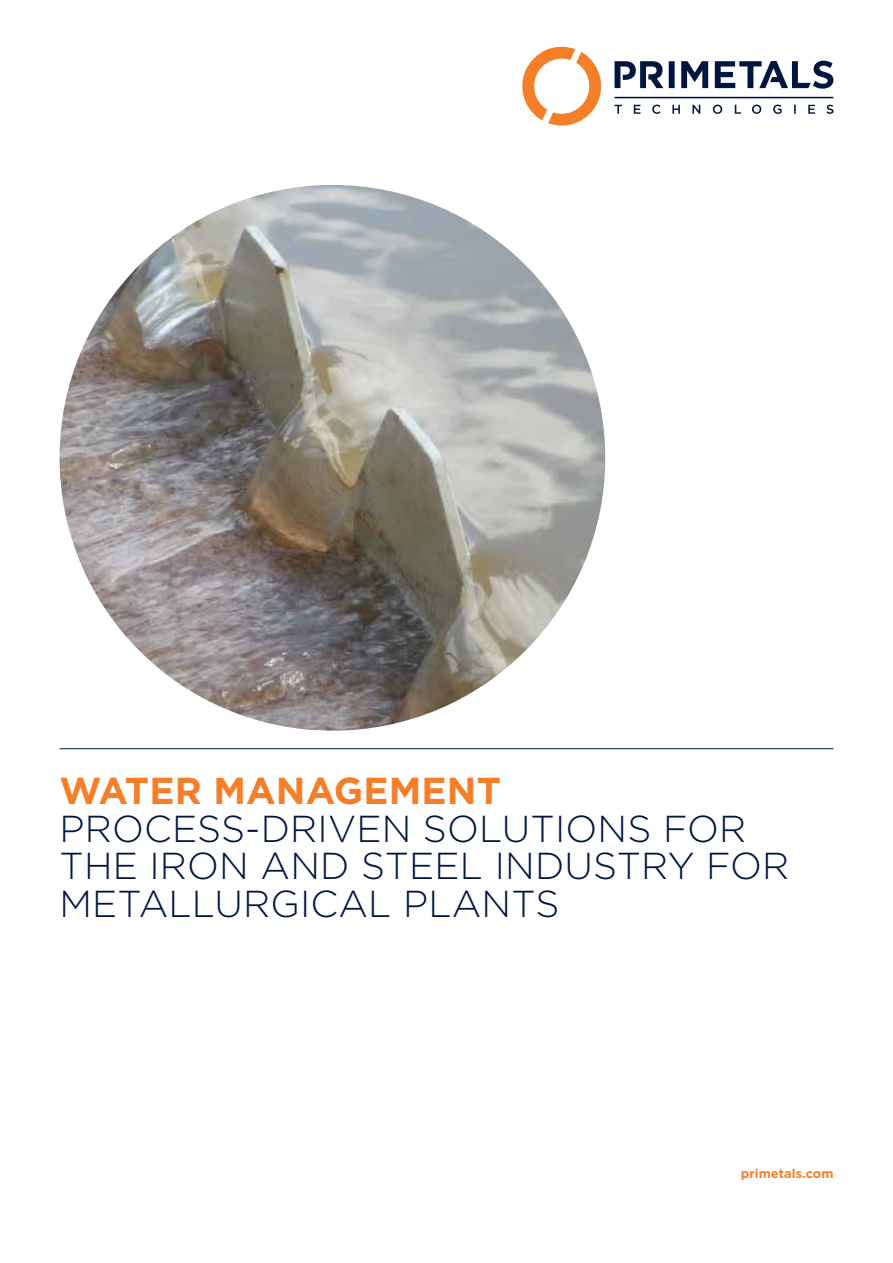
<style>
.page{position:relative;width:893px;height:1263px;background:#fff}
.page>*{position:absolute;margin:0;border:0;box-sizing:border-box;transform-origin:0 0}
.t1{font:300 37.5px/37.5px "Gotham";letter-spacing:.005em;color:#001641}
.t2{font:700 37.5px "Gotham";letter-spacing:.005em;color:#f57e29}
.t3{font:700 12.75px "Gotham";letter-spacing:.005em;color:#f57e29}
</style>
<div class="page">
<svg style="left:522px;top:47px;width:79px;height:79px"></svg>
<svg style="left:614px;top:97px;width:219px;height:1px"></svg>
<svg style="left:615px;top:61px;width:218px;height:28px"></svg>
<svg style="left:614px;top:105px;width:219px;height:9px"></svg>
<hr style="left:60px;top:748px;width:773px;height:1px;background:#001641">
<img style="left:60px;top:185px;width:545px;height:546px;border-radius:273px">
<p class="t2" style="left:60px;top:766px;width:443px">WATER MANAGEMENT</p>
<p class="t1" style="left:60px;top:809px;width:731px">PROCESS-DRIVEN SOLUTIONS FOR<br>THE IRON AND STEEL INDUSTRY FOR<br>METALLURGICAL PLANTS</p>
<p class="t3" style="left:741px;top:1165px;width:94px">primetals.com</p>
</div>
